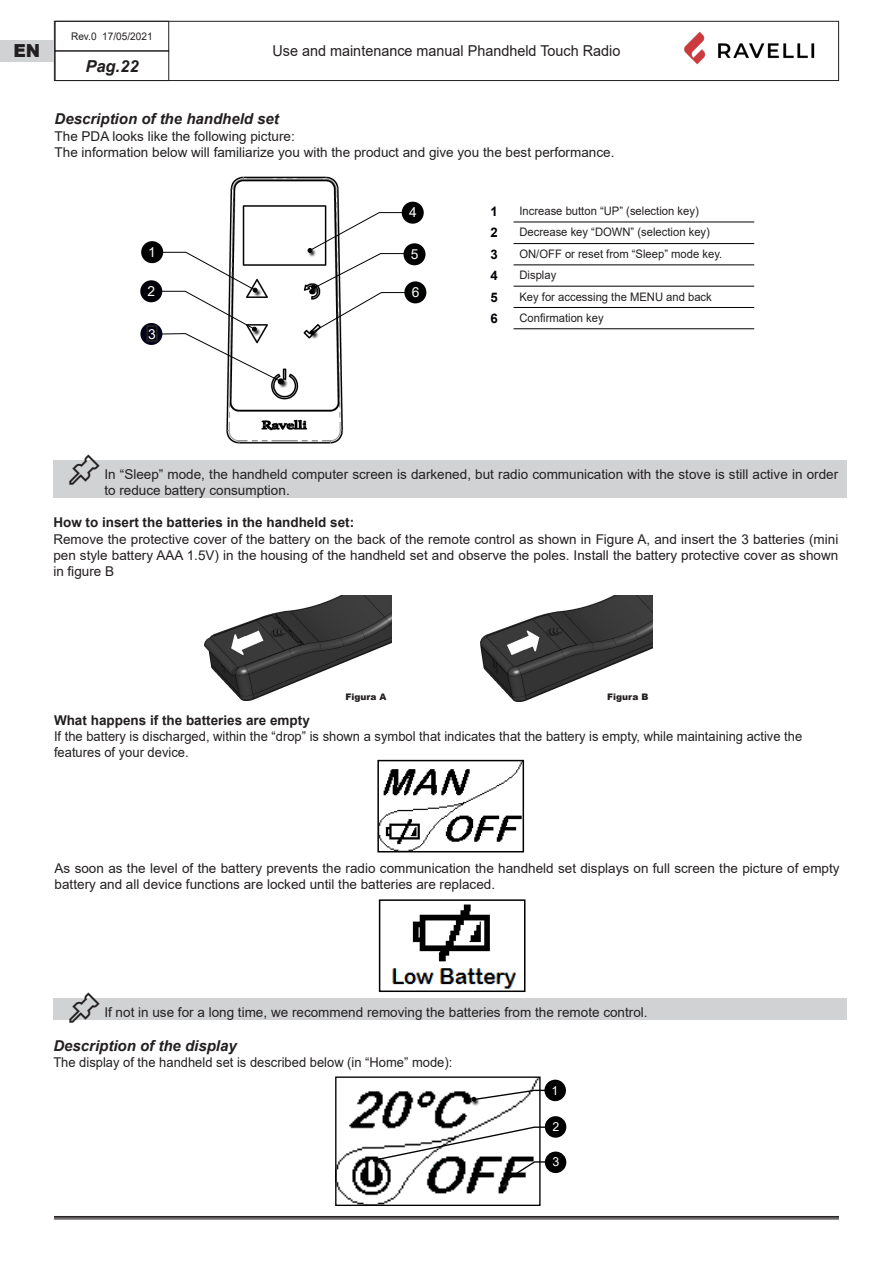
<style>
.page{position:relative;width:893px;height:1263px;background:#fff}
.page>*{position:absolute;margin:0;border:0;box-sizing:border-box;transform-origin:0 0}
.t1{font:900 18px "Arial";color:#231f20;scale:.96 1}
.t2{font:italic 700 16.5px "Arial";color:#231f20}
.Titolo_X_x{font:italic 700 15px "Arial";color:#231f20}
.t3{font:15px "Arial";color:#231f20;scale:.96 1}
.spaccati_numero{font:13.8px "Arial";color:#fff}
.Arial_9{font:13.5px/16.2px "Arial";color:#231f20}
.Arial_9-2{font:13.5px/16.2px "Arial";color:#231f20;scale:.96 1}
.Titolo_X_x_x{font:700 13.5px "Arial";color:#231f20}
.t4{font:700 13.2px "Arial";color:#000206}
.spaccati_numero-2{font:12.45px "Arial";color:#fff}
.Arial_9-3{font:11.7px "Arial";color:#231f20;scale:.96 1}
.t5{font:10.5px "Arial";color:#231f20;scale:.96 1}
.t6{font:900 9px "Arial";color:#231f20}
</style>
<div class="page">
<hr style="left:54px;top:1216px;width:785px;height:1px;background:#231f20">
<hr style="left:54px;top:1217px;width:785px;height:1px;background:#231f20">
<hr style="left:54px;top:1219px;width:785px;height:1px;background:#231f20">
<div style="left:54px;top:21px;width:785px;height:60px;border:1px solid #231f20"></div>
<div style="left:55px;top:51px;width:114px;height:30px;border:1px solid #231f20"></div>
<div style="left:55px;top:21px;width:114px;height:30px;border:1px solid #231f20"></div>
<img style="left:671px;top:22px;width:168px;height:57px">
<div style="left:0;top:40px;width:54px;height:21px;background:#d1d2d4"></div>
<hr style="left:514px;top:222px;width:240px;height:1px;background:#000106">
<hr style="left:514px;top:243px;width:240px;height:1px;background:#000106">
<hr style="left:514px;top:265px;width:240px;height:1px;background:#000106">
<hr style="left:514px;top:286px;width:240px;height:1px;background:#000106">
<hr style="left:514px;top:307px;width:240px;height:1px;background:#000106">
<hr style="left:514px;top:328px;width:240px;height:1px;background:#000106">
<img style="left:226px;top:176px;width:117px;height:268px">
<div style="left:141px;top:241px;width:22px;height:22px;background:#000100;border-radius:50%"></div>
<div style="left:140px;top:280px;width:22px;height:22px;background:#000006;border-radius:50%"></div>
<svg style="left:278px;top:378px;width:10px;height:11px"></svg>
<svg style="left:159px;top:252px;width:125px;height:132px"></svg>
<div style="left:403px;top:243px;width:22px;height:22px;background:#000;border-radius:50%"></div>
<svg style="left:310px;top:335px;width:9px;height:4px"></svg>
<div style="left:404px;top:281px;width:22px;height:22px;background:#000200;border-radius:50%"></div>
<svg style="left:308px;top:212px;width:99px;height:123px"></svg>
<div style="left:402px;top:202px;width:22px;height:22px;background:#000001;border-radius:50%"></div>
<div style="left:140px;top:323px;width:22px;height:22px;background:#000318;border-radius:50%"></div>
<div style="left:146px;top:325px;width:12px;height:17px;border:2px solid #231f20"></div>
<div style="left:53px;top:460px;width:794px;height:38px;background:#d1d2d4"></div>
<img style="left:205px;top:595px;width:186px;height:106px">
<img style="left:480px;top:595px;width:172px;height:106px">
<img style="left:392px;top:904px;width:124px;height:85px">
<div style="left:379px;top:899px;width:146px;height:93px;border:2px solid #000"></div>
<img style="left:380px;top:763px;width:141px;height:86px">
<div style="left:377px;top:760px;width:147px;height:92px;border:2px solid #000"></div>
<div style="left:53px;top:998px;width:794px;height:21px;background:#d1d2d4"></div>
<img style="left:337px;top:1078px;width:202px;height:126px">
<div style="left:335px;top:1076px;width:206px;height:130px;border:1px solid #000100"></div>
<div style="left:546px;top:1117px;width:19px;height:20px;background:#000;border-radius:50%"></div>
<div style="left:545px;top:1116px;width:21px;height:22px;border:2px solid #000100;border-radius:50%"></div>
<svg style="left:500px;top:1185px;width:10px;height:4px"></svg>
<svg style="left:373px;top:1126px;width:177px;height:59px"></svg>
<svg style="left:471px;top:1102px;width:10px;height:4px"></svg>
<svg style="left:471px;top:1089px;width:77px;height:13px"></svg>
<div style="left:545px;top:1080px;width:20px;height:20px;background:#000001;border-radius:50%"></div>
<div style="left:544px;top:1080px;width:22px;height:21px;border:2px solid #000100;border-radius:50%"></div>
<div style="left:546px;top:1152px;width:19px;height:20px;background:#000;border-radius:50%"></div>
<div style="left:545px;top:1151px;width:21px;height:22px;border:2px solid #000100;border-radius:50%"></div>
<svg style="left:69px;top:1019px;width:31px;height:1px"></svg>
<h1 class="t1" style="left:13px;top:38px;width:29px">EN</h1>
<p class="t5" style="left:71px;top:29px;width:87px">Rev.0 17/05/2021</p>
<p class="t2" style="left:85px;top:55px;width:55px">Pag.22</p>
<p class="t3" style="left:272px;top:41px;width:364px">Use and maintenance manual Phandheld Touch Radio</p>
<p class="Titolo_X_x" style="left:55px;top:109px;width:226px">Description of the handheld set</p>
<p class="Arial_9" style="left:55px;top:128px;width:242px">The PDA looks like the following picture:</p>
<p class="Arial_9" style="left:55px;top:144px;width:561px">The information below will familiarize you with the product and give you the best performance.</p>
<p class="spaccati_numero" style="left:148px;top:242px;width:9px">1</p>
<p class="spaccati_numero" style="left:147px;top:282px;width:9px">2</p>
<p class="spaccati_numero" style="left:148px;top:324px;width:9px">3</p>
<p class="spaccati_numero" style="left:409px;top:203px;width:9px">4</p>
<p class="spaccati_numero" style="left:411px;top:245px;width:9px">5</p>
<p class="spaccati_numero" style="left:412px;top:283px;width:9px">6</p>
<p class="t4" style="left:490px;top:202px;width:9px">1</p>
<p class="Arial_9-3" style="left:519px;top:203px;width:188px">Increase button “UP” (selection key)</p>
<p class="t4" style="left:490px;top:223px;width:9px">2</p>
<p class="Arial_9-3" style="left:519px;top:224px;width:200px">Decrease key “DOWN” (selection key)</p>
<p class="t4" style="left:490px;top:245px;width:9px">3</p>
<p class="Arial_9-3" style="left:519px;top:246px;width:213px">ON/OFF or reset from “Sleep” mode key.</p>
<p class="t4" style="left:490px;top:266px;width:9px">4</p>
<p class="Arial_9-3" style="left:519px;top:267px;width:40px">Display</p>
<p class="t4" style="left:490px;top:288px;width:9px">5</p>
<p class="Arial_9-3" style="left:519px;top:288px;width:202px">Key for accessing the MENU and back</p>
<p class="t4" style="left:490px;top:309px;width:9px">6</p>
<p class="Arial_9-3" style="left:519px;top:310px;width:89px">Confirmation key</p>
<p class="Arial_9" style="left:104px;top:466px;width:735px">In “Sleep” mode, the handheld computer screen is darkened, but radio communication with the stove is still active in order to reduce battery consumption.</p>
<p class="Titolo_X_x_x" style="left:53px;top:513px;width:302px">How to insert the batteries in the handheld set:</p>
<p class="Arial_9" style="left:53px;top:531px;width:786px;text-align:justify">Remove the protective cover of the battery on the back of the remote control as shown in Figure A, and insert the 3 batteries (mini pen style battery AAA 1.5V) in the housing of the handheld set and observe the poles. Install the battery protective cover as shown in figure B</p>
<p class="t6" style="left:345px;top:690px;width:43px">Figura A</p>
<p class="t6" style="left:607px;top:690px;width:43px">Figura B</p>
<p class="Titolo_X_x_x" style="left:54px;top:711px;width:257px">What happens if the batteries are empty</p>
<p class="Arial_9-2" style="left:54px;top:728px;width:781px">If the battery is discharged, within the “drop” is shown a symbol that indicates that the battery is empty, while maintaining active the features of your device.</p>
<p class="Arial_9" style="left:55px;top:860px;width:786px">As soon as the level of the battery prevents the radio communication the handheld set displays on full screen the picture of empty battery and all device functions are locked until the batteries are replaced.</p>
<p class="Arial_9" style="left:104px;top:1004px;width:545px">If not in use for a long time, we recommend removing the batteries from the remote control.</p>
<p class="Titolo_X_x" style="left:53px;top:1035px;width:185px">Description of the display</p>
<p class="Arial_9-2" style="left:53px;top:1054px;width:417px">The display of the handheld set is described below (in “Home” mode):</p>
<p class="spaccati_numero-2" style="left:551px;top:1081px;width:8px">1</p>
<p class="spaccati_numero-2" style="left:552px;top:1118px;width:8px">2</p>
<p class="spaccati_numero-2" style="left:552px;top:1153px;width:8px">3</p>
</div>
